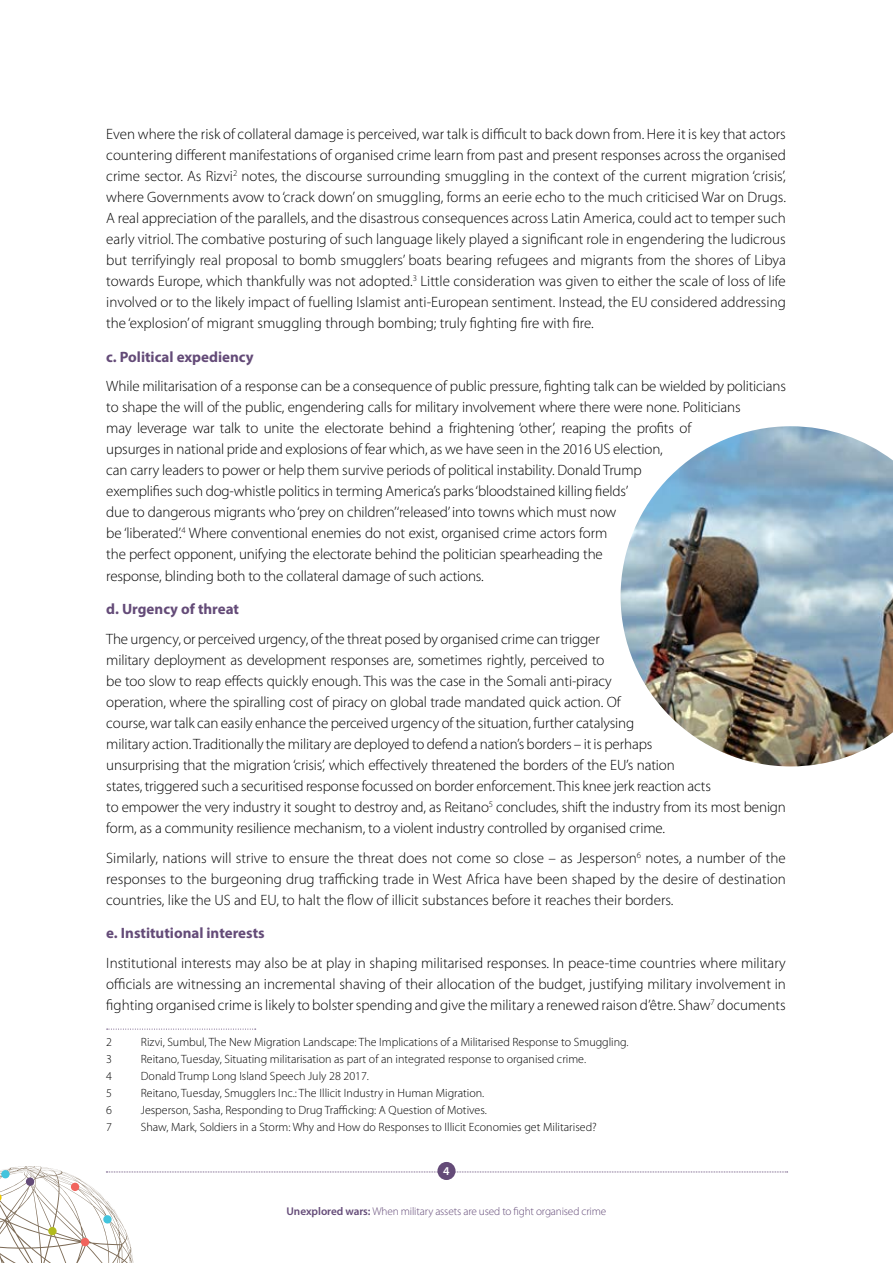
<style>
.page{position:relative;width:893px;height:1263px;background:#fff}
.page>*{position:absolute;margin:0;border:0;box-sizing:border-box;transform-origin:0 0}
.t1{font:300 15px/21px "Myriad Pro";letter-spacing:-.01em;color:#000;text-align:justify}
.t2{font:700 15px "Myriad Pro";color:#644b78}
.t3{font:300 12px "Myriad Pro";color:#000}
.t4{font:600 12px "Myriad Pro";color:#fff}
.t5{font:300 11.25px "Myriad Pro";letter-spacing:-.015em;color:#644b78}
.s1{font-weight:600}
</style>
<div class="page">
<div style="left:437px;top:1162px;width:18px;height:18px;background:#644b78;border-radius:50%"></div>
<svg style="left:0;top:1166px;width:788px;height:97px"></svg>
<div style="left:26px;top:1177px;width:8px;height:9px;background:#644b78;border-radius:50%"></div>
<div style="left:103px;top:1215px;width:9px;height:8px;background:#42c4dd;border-radius:50%"></div>
<svg style="left:107px;top:1029px;width:149px;height:1px"></svg>
<img style="left:621px;top:426px;width:272px;height:340px">
<p class="t1" style="left:106px;top:123px;width:681px">Even where the risk of collateral damage is perceived, war talk is difficult to back down from. Here it is key that actors countering different manifestations of organised crime learn from past and present responses across the organised crime sector. As Rizvi<sup>2</sup> notes, the discourse surrounding smuggling in the context of the current migration ‘crisis’, where Governments avow to ‘crack down’ on smuggling, forms an eerie echo to the much criticised War on Drugs.<br>A real appreciation of the parallels, and the disastrous consequences across Latin America, could act to temper such early vitriol. The combative posturing of such language likely played a significant role in engendering the ludicrous but terrifyingly real proposal to bomb smugglers’ boats bearing refugees and migrants from the shores of Libya towards Europe, which thankfully was not adopted.<sup>3</sup> Little consideration was given to either the scale of loss of life involved or to the likely impact of fuelling Islamist anti-European sentiment. Instead, the EU considered addressing the ‘explosion’ of migrant smuggling through bombing; truly fighting fire with fire.</p>
<p class="t2" style="left:106px;top:347px;width:149px">c. Political expediency</p>
<p class="t1" style="left:106px;top:375px;width:681px;text-align:left">While militarisation of a response can be a consequence of public pressure, fighting talk can be wielded by politicians to shape the will of the public, engendering calls for military involvement where there were none. Politicians<br>may leverage war talk to unite the electorate behind a frightening ‘other’, reaping the profits of<br>upsurges in national pride and explosions of fear which, as we have seen in the 2016 US election,<br>can carry leaders to power or help them survive periods of political instability. Donald Trump<br>exemplifies such dog-whistle politics in terming America’s parks ‘bloodstained killing fields’<br>due to dangerous migrants who ‘prey on children’‘released’ into towns which must now<br>be ‘liberated’.<sup>4</sup> Where conventional enemies do not exist, organised crime actors form<br>the perfect opponent, unifying the electorate behind the politician spearheading the<br>response, blinding both to the collateral damage of such actions.</p>
<p class="t2" style="left:106px;top:600px;width:134px">d. Urgency of threat</p>
<p class="t1" style="left:106px;top:628px;width:681px;text-align:left">The urgency, or perceived urgency, of the threat posed by organised crime can trigger<br>military deployment as development responses are, sometimes rightly, perceived to<br>be too slow to reap effects quickly enough. This was the case in the Somali anti-piracy<br>operation, where the spiralling cost of piracy on global trade mandated quick action. Of<br>course, war talk can easily enhance the perceived urgency of the situation, further catalysing<br>military action. Traditionally the military are deployed to defend a nation’s borders – it is perhaps<br>unsurprising that the migration ‘crisis’, which effectively threatened the borders of the EU’s nation<br>states, triggered such a securitised response focussed on border enforcement. This knee jerk reaction acts<br>to empower the very industry it sought to destroy and, as Reitano<sup>5</sup> concludes, shift the industry from its most benign form, as a community resilience mechanism, to a violent industry controlled by organised crime.</p>
<p class="t1" style="left:106px;top:847px;width:681px">Similarly, nations will strive to ensure the threat does not come so close – as Jesperson<sup>6</sup> notes, a number of the responses to the burgeoning drug trafficking trade in West Africa have been shaped by the desire of destination countries, like the US and EU, to halt the flow of illicit substances before it reaches their borders.</p>
<p class="t2" style="left:106px;top:923px;width:160px">e. Institutional interests</p>
<p class="t1" style="left:106px;top:952px;width:681px">Institutional interests may also be at play in shaping militarised responses. In peace-time countries where military officials are witnessing an incremental shaving of their allocation of the budget, justifying military involvement in fighting organised crime is likely to bolster spending and give the military a renewed raison d’être. Shaw<sup>7</sup> documents</p>
<p class="t3" style="left:106px;top:1035px;width:7px">2</p>
<p class="t3" style="left:141px;top:1035px;width:489px">Rizvi, Sumbul, The New Migration Landscape: The Implications of a Militarised Response to Smuggling.</p>
<p class="t3" style="left:106px;top:1052px;width:7px">3</p>
<p class="t3" style="left:141px;top:1052px;width:447px">Reitano, Tuesday, Situating militarisation as part of an integrated response to organised crime.</p>
<p class="t3" style="left:106px;top:1069px;width:7px">4</p>
<p class="t3" style="left:141px;top:1069px;width:230px">Donald Trump Long Island Speech July 28 2017.</p>
<p class="t3" style="left:106px;top:1086px;width:7px">5</p>
<p class="t3" style="left:141px;top:1086px;width:345px">Reitano, Tuesday, Smugglers Inc.: The Illicit Industry in Human Migration.</p>
<p class="t3" style="left:106px;top:1103px;width:7px">6</p>
<p class="t3" style="left:141px;top:1103px;width:347px">Jesperson, Sasha, Responding to Drug Trafficking: A Question of Motives.</p>
<p class="t3" style="left:106px;top:1120px;width:7px">7</p>
<p class="t3" style="left:141px;top:1120px;width:457px">Shaw, Mark, Soldiers in a Storm: Why and How do Responses to Illicit Economies get Militarised?</p>
<p class="t4" style="left:443px;top:1163px;width:8px">4</p>
<p class="t5" style="left:287px;top:1205px;width:321px"><span class="s1">Unexplored wars:</span> When military assets are used to fight organised crime</p>
</div>
